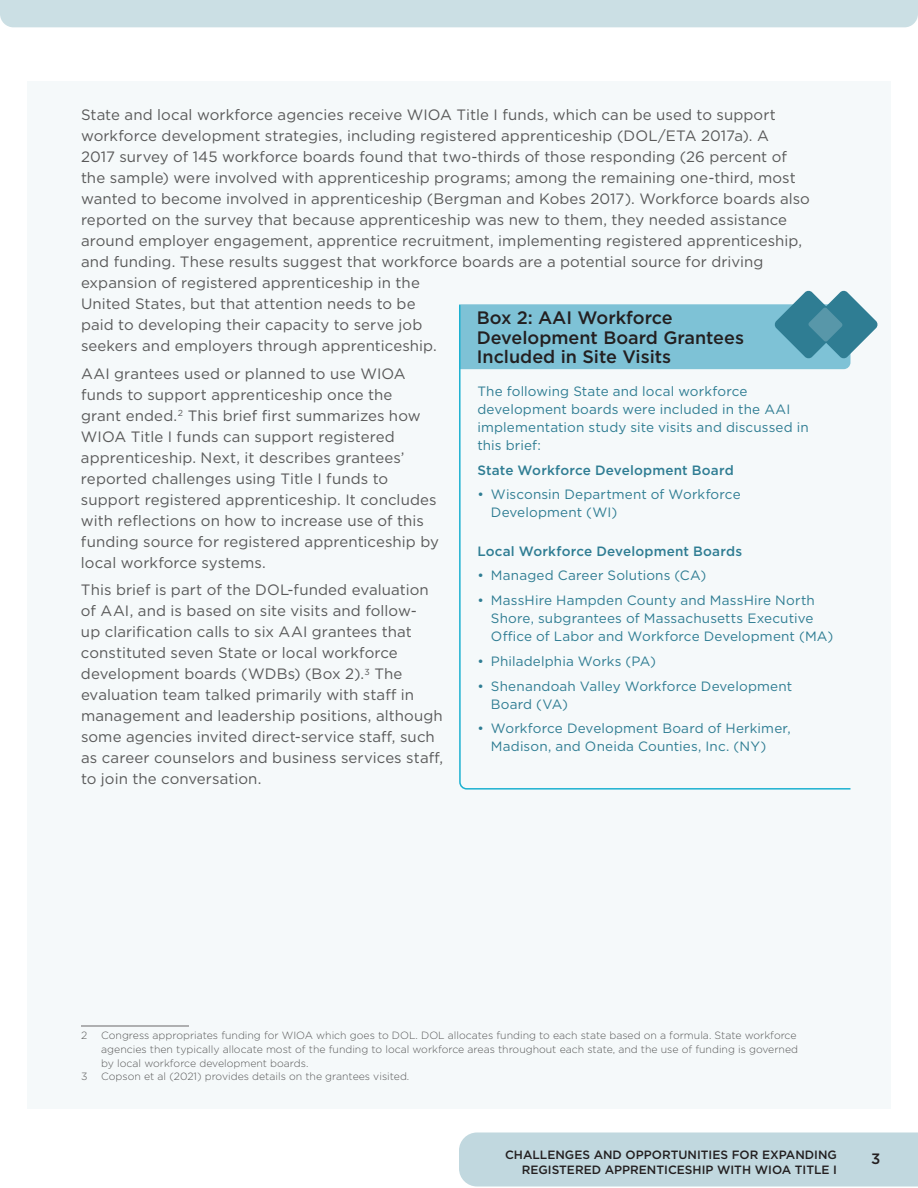
<style>
.page{position:relative;width:918px;height:1188px;background:#fff}
.page>*{position:absolute;margin:0;border:0;box-sizing:border-box;transform-origin:0 0}
.t1{font:500 18px/19.5px "Gotham";color:#231f20}
.t2{font:15px/21px "Gotham";letter-spacing:.005em;color:#595959}
.t3{font:500 15px "Gotham";color:#231f20}
.t4{font:13.5px/18px "Gotham";letter-spacing:.01em;color:#2f7d93}
.t5{font:500 13.5px "Gotham";letter-spacing:.015em;color:#2f7d93}
.t6{font:500 12px/15px "Gotham";color:#231f20;text-align:right}
.Footnotes{font:300 10.5px/13.5px "Gotham";color:#595959}
</style>
<div class="page">
<div style="left:0;top:0;width:918px;height:27px;background:#cbdfe4"></div>
<div style="left:459px;top:1132px;width:459px;height:54px;background:#c1d8df"></div>
<div style="left:27px;top:81px;width:864px;height:1027px;background:#f5f9fa"></div>
<hr style="left:81px;top:1026px;width:108px;height:1px;background:#6a6869">
<svg style="left:459px;top:369px;width:392px;height:421px"></svg>
<svg style="left:459px;top:290px;width:419px;height:79px"></svg>
<p class="t2" style="left:81px;top:104px;width:730px">State and local workforce agencies receive WIOA Title I funds, which can be used to support workforce development strategies, including registered apprenticeship (DOL/ETA 2017a). A<br>2017 survey of 145 workforce boards found that two-thirds of those responding (26 percent of the sample) were involved with apprenticeship programs; among the remaining one-third, most wanted to become involved in apprenticeship (Bergman and Kobes 2017). Workforce boards also reported on the survey that because apprenticeship was new to them, they needed assistance around employer engagement, apprentice recruitment, implementing registered apprenticeship, and funding. These results suggest that workforce boards are a potential source for driving expansion of registered apprenticeship in the<br>United States, but that attention needs to be<br>paid to developing their capacity to serve job<br>seekers and employers through apprenticeship.</p>
<p class="t2" style="left:81px;top:363px;width:359px">AAI grantees used or planned to use WIOA funds to support apprenticeship once the<br>grant ended.<sup>2</sup> This brief first summarizes how WIOA Title I funds can support registered apprenticeship. Next, it describes grantees’ reported challenges using Title I funds to support registered apprenticeship. It concludes with reflections on how to increase use of this funding source for registered apprenticeship by local workforce systems.</p>
<p class="t2" style="left:81px;top:579px;width:364px">This brief is part of the DOL-funded evaluation of AAI, and is based on site visits and follow-<br>up clarification calls to six AAI grantees that constituted seven State or local workforce development boards (WDBs) (Box 2).<sup>3</sup> The evaluation team talked primarily with staff in management and leadership positions, although some agencies invited direct-service staff, such as career counselors and business services staff, to join the conversation.</p>
<p class="t1" style="left:477px;top:308px;width:269px">Box 2: AAI Workforce<br>Development Board Grantees<br>Included in Site Visits</p>
<p class="t4" style="left:477px;top:382px;width:333px">The following State and local workforce development boards were included in the AAI implementation study site visits and discussed in this brief:</p>
<p class="t5" style="left:477px;top:461px;width:258px">State Workforce Development Board</p>
<p class="t4" style="left:491px;top:485px;width:251px;text-indent:-14px">• Wisconsin Department of Workforce<br>Development (WI)</p>
<p class="t5" style="left:477px;top:542px;width:266px">Local Workforce Development Boards</p>
<p class="t4" style="left:477px;top:566px;width:230px">• Managed Career Solutions (CA)</p>
<p class="t4" style="left:491px;top:591px;width:344px;text-indent:-14px">• MassHire Hampden County and MassHire North<br>Shore, subgrantees of Massachusetts Executive<br>Office of Labor and Workforce Development (MA)</p>
<p class="t4" style="left:477px;top:652px;width:180px">• Philadelphia Works (PA)</p>
<p class="t4" style="left:491px;top:677px;width:303px;text-indent:-14px">• Shenandoah Valley Workforce Development<br>Board (VA)</p>
<p class="t4" style="left:491px;top:719px;width:301px;text-indent:-14px">• Workforce Development Board of Herkimer,<br>Madison, and Oneida Counties, Inc. (NY)</p>
<p class="Footnotes" style="left:81px;top:1029px;width:8px">2</p>
<p class="Footnotes" style="left:101px;top:1029px;width:698px">Congress appropriates funding for WIOA which goes to DOL. DOL allocates funding to each state based on a formula. State workforce agencies then typically allocate most of the funding to local workforce areas throughout each state, and the use of funding is governed by local workforce development boards.</p>
<p class="Footnotes" style="left:81px;top:1069px;width:8px">3</p>
<p class="Footnotes" style="left:101px;top:1069px;width:310px">Copson et al (2021) provides details on the grantees visited.</p>
<p class="t6" style="left:505px;top:1148px;width:333px">CHALLENGES AND OPPORTUNITIES FOR EXPANDING<br>REGISTERED APPRENTICESHIP WITH WIOA TITLE I</p>
<p class="t3" style="left:871px;top:1149px;width:11px">3</p>
</div>
